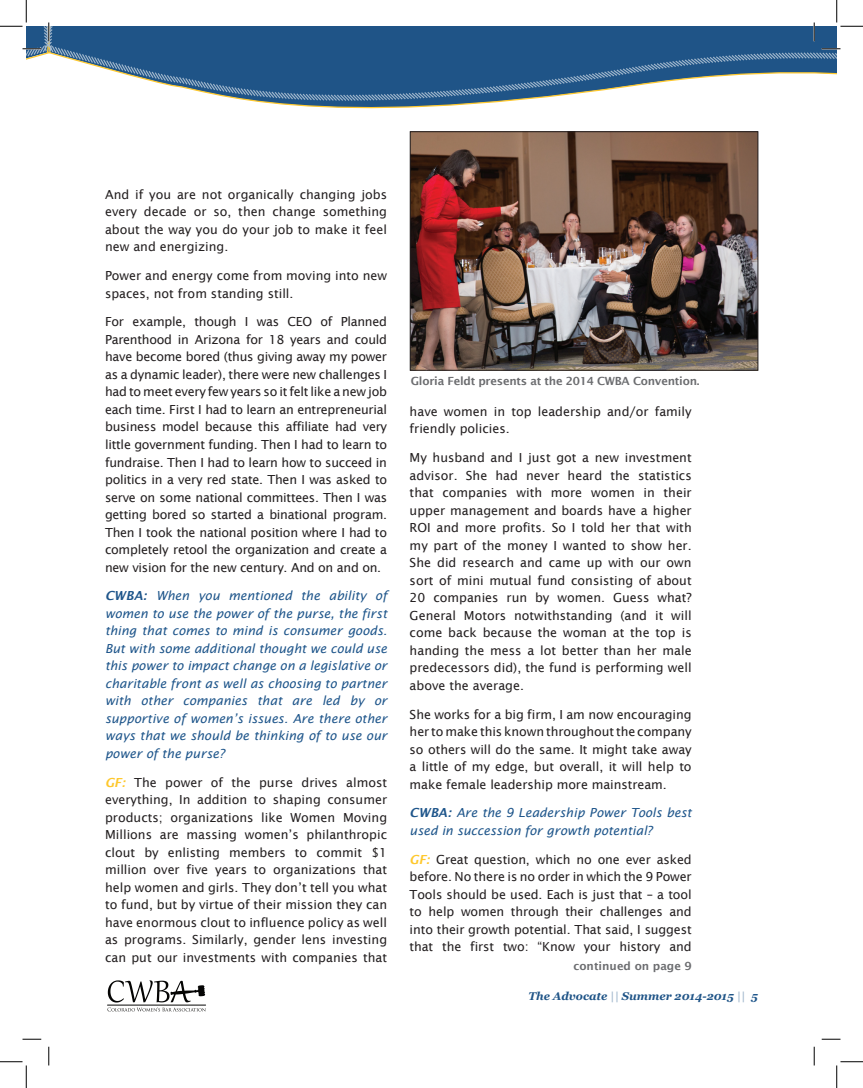
<style>
.page{position:relative;width:863px;height:1088px;background:#fff}
.page>*{position:absolute;margin:0;border:0;box-sizing:border-box;transform-origin:0 0}
.t1{font:12.5px/17.5px "Lucida Sans";color:#231f20;text-align:justify}
.t2{font:italic 12.5px/17.5px "Lucida Sans";color:#1f568b;text-align:justify}
.t3{font:600 11.25px "Lucida Sans";letter-spacing:-.02em;color:#6c6d70}
.t4{font:italic 700 11.25px "Georgia";color:#1f5487}
.t5{font:600 11.25px "Lucida Sans";color:#6c6d70}
.s1{font-weight:600}
.s2{font-weight:600;font-style:italic;color:#fec82d}
.s3{color:#a2b8cd}
.s4{color:#1f568b}
</style>
<div class="page">
<svg style="left:107px;top:980px;width:99px;height:31px"></svg>
<svg style="left:259px;top:102px;width:500px;height:32px"></svg>
<svg style="left:52px;top:26px;width:784px;height:76px"></svg>
<img style="left:412px;top:133px;width:344px;height:235px">
<div style="left:410px;top:131px;width:348px;height:239px;border:1px solid #231f20"></div>
<svg style="left:821px;top:48px;width:19px;height:2px"></svg>
<svg style="left:22px;top:1038px;width:19px;height:2px"></svg>
<svg style="left:821px;top:1038px;width:19px;height:2px"></svg>
<svg style="left:48px;top:1046px;width:2px;height:19px"></svg>
<svg style="left:813px;top:22px;width:2px;height:19px"></svg>
<svg style="left:813px;top:1046px;width:2px;height:19px"></svg>
<svg style="left:0;top:0;width:52px;height:60px"></svg>
<svg style="left:0;top:1061px;width:27px;height:27px"></svg>
<svg style="left:836px;top:0;width:26px;height:27px"></svg>
<svg style="left:836px;top:1061px;width:26px;height:27px"></svg>
<p class="t1" style="left:105px;top:186px;width:283px">And if you are not organically changing jobs every decade or so, then change something about the way you do your job to make it feel new and energizing.</p>
<p class="t1" style="left:105px;top:267px;width:283px">Power and energy come from moving into new spaces, not from standing still.</p>
<p class="t1" style="left:105px;top:313px;width:283px">For example, though I was CEO of Planned Parenthood in Arizona for 18 years and could have become bored (thus giving away my power as a dynamic leader), there were new challenges I had to meet every few years so it felt like a new job each time. First I had to learn an entrepreneurial business model because this affiliate had very little government funding. Then I had to learn to fundraise. Then I had to learn how to succeed in politics in a very red state. Then I was asked to serve on some national committees. Then I was getting bored so started a binational program.<br>Then I took the national position where I had to completely retool the organization and create a new vision for the new century. And on and on.</p>
<p class="t2" style="left:105px;top:587px;width:283px"><span class="s1">CWBA:</span> When you mentioned the ability of women to use the power of the purse, the first thing that comes to mind is consumer goods.<br>But with some additional thought we could use this power to impact change on a legislative or charitable front as well as choosing to partner with other companies that are led by or supportive of women’s issues. Are there other ways that we should be thinking of to use our power of the purse?</p>
<p class="t1" style="left:105px;top:773px;width:283px"><span class="s2">GF:</span> The power of the purse drives almost everything, In addition to shaping consumer products; organizations like Women Moving Millions are massing women’s philanthropic clout by enlisting members to commit $1 million over five years to organizations that help women and girls. They don’t tell you what to fund, but by virtue of their mission they can have enormous clout to influence policy as well as programs. Similarly, gender lens investing can put our investments with companies that</p>
<p class="t3" style="left:411px;top:374px;width:290px">Gloria Feldt presents at the 2014 CWBA Convention.</p>
<p class="t1" style="left:409px;top:402px;width:283px">have women in top leadership and/or family friendly policies.</p>
<p class="t1" style="left:409px;top:449px;width:283px">My husband and I just got a new investment advisor. She had never heard the statistics that companies with more women in their upper management and boards have a higher ROI and more profits. So I told her that with my part of the money I wanted to show her.<br>She did research and came up with our own sort of mini mutual fund consisting of about 20 companies run by women. Guess what?<br>General Motors notwithstanding (and it will come back because the woman at the top is handing the mess a lot better than her male predecessors did), the fund is performing well above the average.</p>
<p class="t1" style="left:409px;top:705px;width:283px">She works for a big firm, I am now encouraging her to make this known throughout the company so others will do the same. It might take away a little of my edge, but overall, it will help to make female leadership more mainstream.</p>
<p class="t2" style="left:409px;top:804px;width:283px"><span class="s1">CWBA:</span> Are the 9 Leadership Power Tools best used in succession for growth potential?</p>
<p class="t1" style="left:409px;top:850px;width:283px"><span class="s2">GF:</span> Great question, which no one ever asked before. No there is no order in which the 9 Power Tools should be used. Each is just that – a tool to help women through their challenges and into their growth potential. That said, I suggest that the first two: “Know your history and</p>
<p class="t5" style="left:573px;top:960px;width:120px">continued on page 9</p>
<p class="t4" style="left:528px;top:989px;width:231px">The Advocate <span class="s3">||</span> Summer 2014-2015 <span class="s3">||</span> <span class="s4">5</span></p>
</div>
